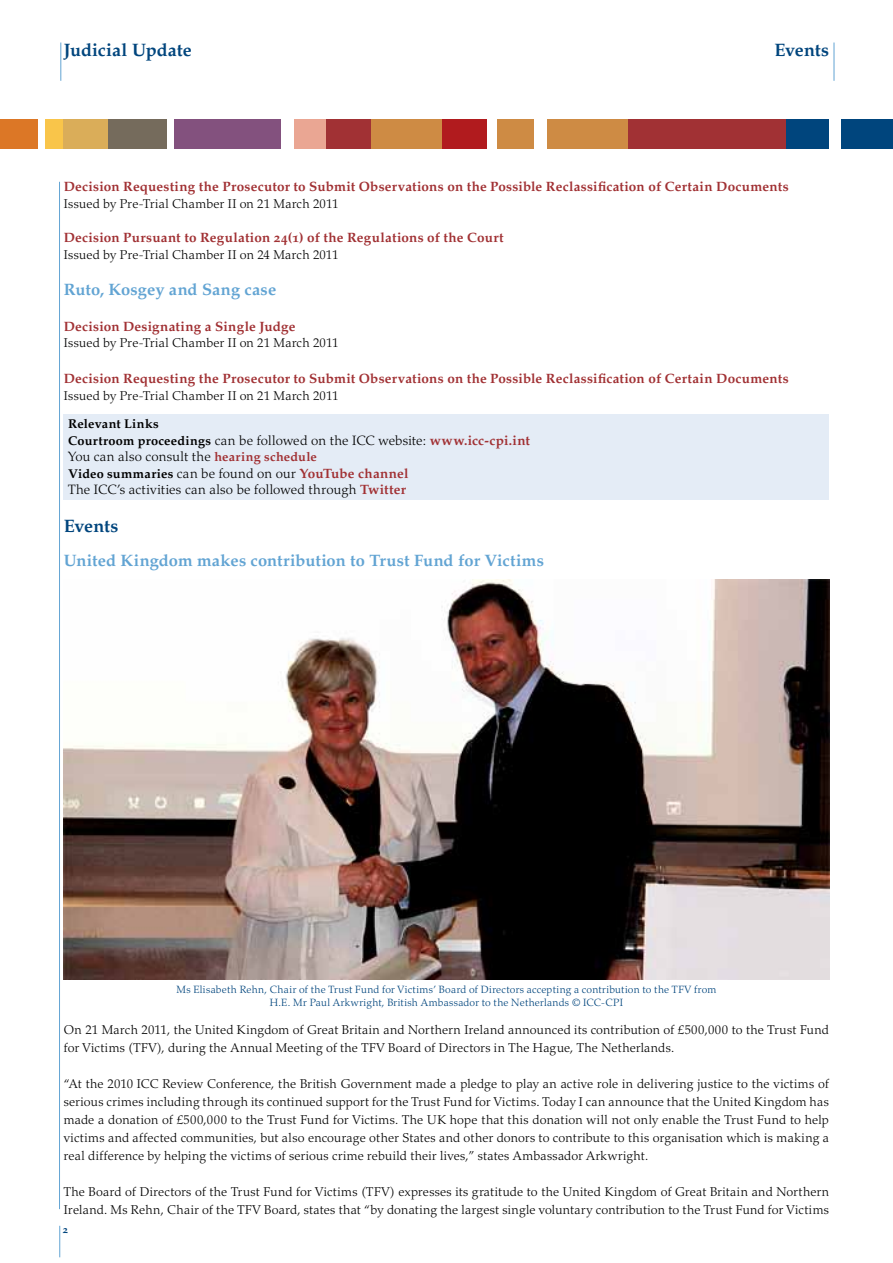
<style>
.page{position:relative;width:893px;height:1263px;background:#fff}
.page>*{position:absolute;margin:0;border:0;box-sizing:border-box;transform-origin:0 0}
.t1{font:18px "Palatino Bold Os F";letter-spacing:-.005em;color:#00457d}
.t2{font:16.5px "Palatino Bold Os F";letter-spacing:.005em;color:#62a4d3}
.t3{font:13.5px "Palatino Bold Os F";letter-spacing:.015em;color:#a13134}
.t4{font:300 13.5px/16.5px "Palatino";letter-spacing:.015em;color:#000}
.t5{font:300 12.75px/18px "Palatino";letter-spacing:.02em;color:#000}
.t6{font:12.75px "Palatino Bold Os F";letter-spacing:.015em;color:#000}
.t7{font:300 10.5px/12.6px "Palatino";letter-spacing:.025em;color:#00457d;text-align:center}
.t8{font:10.5px "Palatino Bold Os F";color:#00457d}
.s1{font-family:"Palatino Bold Os F";font-weight:400;font-size:12.75px}
.s2{font-family:"Palatino Bold Os F";font-weight:400;color:#a13134}
.s3{font-family:"Palatino Bold Os F";font-weight:400;font-size:12.75px;color:#a13134}
</style>
<div class="page">
<div style="left:0;top:119px;width:38px;height:30px;background:#dc7726"></div>
<div style="left:45px;top:119px;width:19px;height:30px;background:#f9c54a"></div>
<div style="left:64px;top:119px;width:44px;height:30px;background:#daad59"></div>
<div style="left:108px;top:119px;width:59px;height:30px;background:#756b5c"></div>
<div style="left:174px;top:119px;width:106px;height:30px;background:#83517e"></div>
<div style="left:294px;top:119px;width:33px;height:30px;background:#eaa693"></div>
<div style="left:327px;top:119px;width:44px;height:30px;background:#a13134"></div>
<div style="left:371px;top:119px;width:71px;height:30px;background:#ce8b44"></div>
<div style="left:442px;top:119px;width:45px;height:30px;background:#b11b1e"></div>
<div style="left:497px;top:119px;width:37px;height:30px;background:#ce8b44"></div>
<div style="left:547px;top:119px;width:81px;height:30px;background:#ce8b44"></div>
<div style="left:628px;top:119px;width:159px;height:30px;background:#a13134"></div>
<div style="left:787px;top:119px;width:42px;height:30px;background:#00457d"></div>
<div style="left:842px;top:119px;width:51px;height:30px;background:#00457d"></div>
<hr style="left:59px;top:1226px;width:1px;height:31px;background:#62a4d3">
<hr style="left:892px;top:119px;width:1px;height:30px;background:#dc7726">
<hr style="left:61px;top:43px;width:1px;height:38px;background:#62a4d3">
<hr style="left:59px;top:182px;width:1px;height:1027px;background:#62a4d3">
<div style="left:64px;top:414px;width:765px;height:85px;background:#e4ecf6"></div>
<img style="left:64px;top:580px;width:765px;height:399px">
<hr style="left:834px;top:43px;width:1px;height:38px;background:#62a4d3">
<h1 class="t1" style="left:64px;top:39px;width:130px">Judicial Update</h1>
<h1 class="t1" style="left:774px;top:39px;width:56px">Events</h1>
<p class="t3" style="left:64px;top:179px;width:726px">Decision Requesting the Prosecutor to Submit Observations on the Possible Reclassification of Certain Documents</p>
<p class="t5" style="left:64px;top:195px;width:276px">Issued by Pre-Trial Chamber II on 21 March 2011</p>
<p class="t3" style="left:64px;top:230px;width:441px">Decision Pursuant to Regulation 24(1) of the Regulations of the Court</p>
<p class="t5" style="left:64px;top:246px;width:276px">Issued by Pre-Trial Chamber II on 24 March 2011</p>
<p class="t2" style="left:64px;top:279px;width:214px">Ruto, Kosgey and Sang case</p>
<p class="t3" style="left:64px;top:318px;width:233px">Decision Designating a Single Judge</p>
<p class="t5" style="left:64px;top:334px;width:276px">Issued by Pre-Trial Chamber II on 21 March 2011</p>
<p class="t3" style="left:64px;top:371px;width:726px">Decision Requesting the Prosecutor to Submit Observations on the Possible Reclassification of Certain Documents</p>
<p class="t5" style="left:64px;top:387px;width:276px">Issued by Pre-Trial Chamber II on 21 March 2011</p>
<p class="t6" style="left:68px;top:417px;width:92px">Relevant Links</p>
<p class="t4" style="left:68px;top:432px;width:464px"><span class="s1">Courtroom proceedings</span> can be followed on the ICC website: <span class="s2">www.icc-cpi.int </span>You can also consult the <span class="s3">hearing schedule<br></span><span class="s1">Video summaries</span> can be found on our <span class="s2">YouTube channel<br></span>The ICC’s activities can also be followed through <span class="s2">Twitter</span></p>
<h1 class="t1" style="left:64px;top:515px;width:56px">Events</h1>
<p class="t2" style="left:64px;top:551px;width:482px">United Kingdom makes contribution to Trust Fund for Victims</p>
<p class="t7" style="left:176px;top:983px;width:542px">Ms Elisabeth Rehn, Chair of the Trust Fund for Victims’ Board of Directors accepting a contribution to the TFV from<br>H.E. Mr Paul Arkwright, British Ambassador to the Netherlands © ICC-CPI</p>
<p class="t5" style="left:64px;top:1021px;width:767px">On 21 March 2011, the United Kingdom of Great Britain and Northern Ireland announced its contribution of £500,000 to the Trust Fund for Victims (TFV), during the Annual Meeting of the TFV Board of Directors in The Hague, The Netherlands.</p>
<p class="t5" style="left:64px;top:1075px;width:767px;text-align:justify">“At the 2010 ICC Review Conference, the British Government made a pledge to play an active role in delivering justice to the victims of serious crimes including through its continued support for the Trust Fund for Victims. Today I can announce that the United Kingdom has made a donation of £500,000 to the Trust Fund for Victims. The UK hope that this donation will not only enable the Trust Fund to help victims and affected communities, but also encourage other States and other donors to contribute to this organisation which is making a real difference by helping the victims of serious crime rebuild their lives,” states Ambassador Arkwright.</p>
<p class="t5" style="left:64px;top:1183px;width:767px">The Board of Directors of the Trust Fund for Victims (TFV) expresses its gratitude to the United Kingdom of Great Britain and Northern<br>Ireland. Ms Rehn, Chair of the TFV Board, states that “by donating the largest single voluntary contribution to the Trust Fund for Victims</p>
<p class="t8" style="left:63px;top:1224px;width:7px">2</p>
</div>
